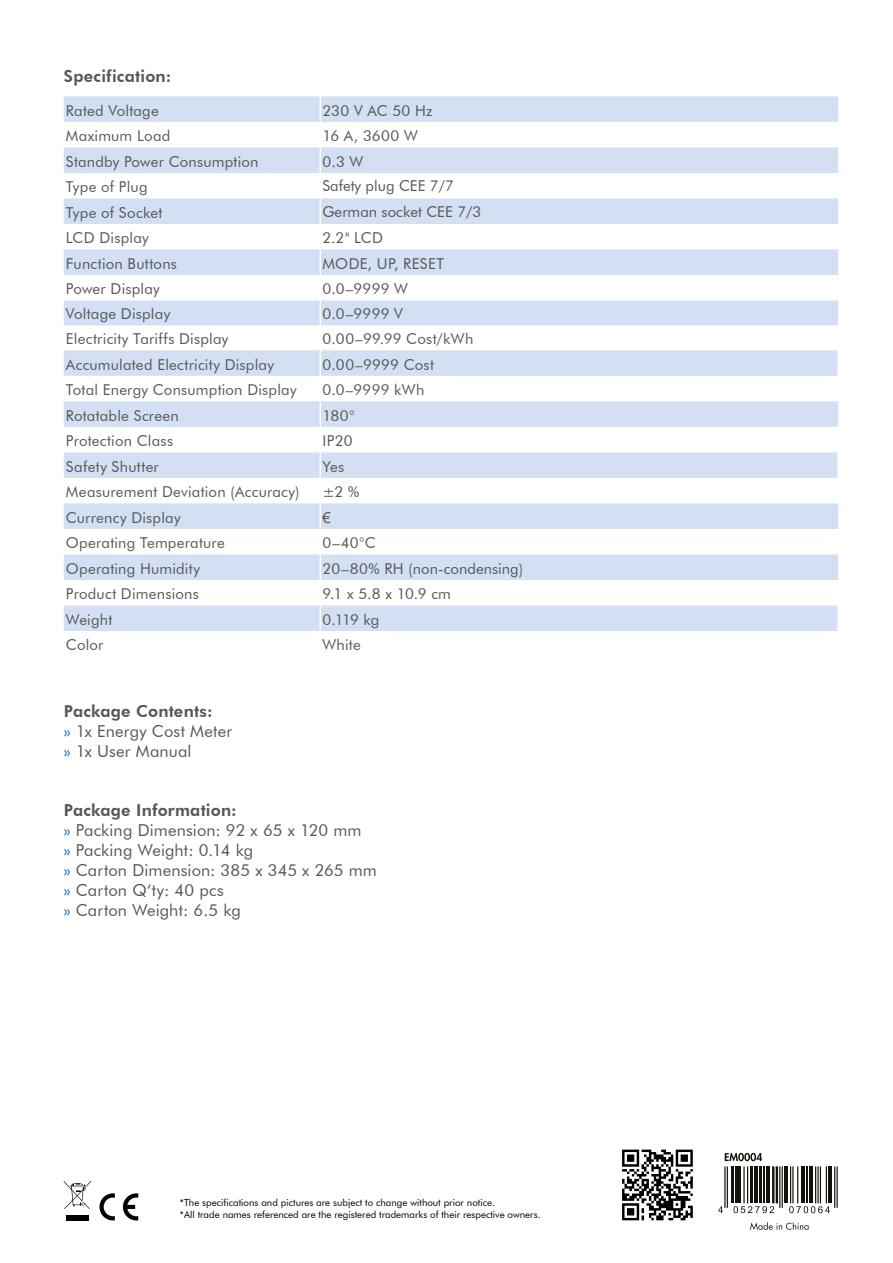
<style>
.page{position:relative;width:893px;height:1263px;background:#fff}
.page>*{position:absolute;margin:0;border:0;box-sizing:border-box;transform-origin:0 0}
.t1{font:16.5px/19.8px "Futura BT";letter-spacing:.01em;color:#575756}
.t2{font:800 16.5px "Futura BT";letter-spacing:.015em;color:#575756}
.t3{font:15px "Futura BT";letter-spacing:.015em;color:#575756}
.t4{font:15px "Arial";color:#575756}
.t5{font:9.75px/11.7px "Futura BT";color:#000}
.s1{font-weight:800}
.s2{color:#006eb8}
</style>
<div class="page">
<svg style="left:64px;top:1181px;width:27px;height:28px"></svg>
<div style="left:66px;top:1215px;width:23px;height:5px;background:#000"></div>
<svg style="left:99px;top:1193px;width:16px;height:27px"></svg>
<svg style="left:123px;top:1193px;width:15px;height:27px"></svg>
<svg style="left:64px;top:96px;width:774px;height:535px;fill:#d5e0f3"></svg>
<hr style="left:837px;top:325px;width:2px;height:25px;background:#fff">
<hr style="left:837px;top:376px;width:2px;height:25px;background:#fff">
<hr style="left:837px;top:478px;width:2px;height:25px;background:#fff">
<hr style="left:837px;top:350px;width:2px;height:26px;background:#fff">
<hr style="left:837px;top:452px;width:2px;height:26px;background:#fff">
<hr style="left:837px;top:605px;width:2px;height:26px;background:#fff">
<hr style="left:837px;top:427px;width:2px;height:25px;background:#fff">
<hr style="left:837px;top:529px;width:2px;height:25px;background:#fff">
<hr style="left:837px;top:580px;width:2px;height:25px;background:#fff">
<svg style="left:320px;top:96px;width:1px;height:535px"></svg>
<svg style="left:622px;top:1149px;width:71px;height:71px"></svg>
<svg style="left:725px;top:1153px;width:37px;height:8px"></svg>
<svg style="left:750px;top:1222px;width:58px;height:8px"></svg>
<svg style="left:718px;top:1206px;width:5px;height:7px"></svg>
<svg style="left:733px;top:1206px;width:41px;height:7px"></svg>
<svg style="left:789px;top:1206px;width:41px;height:7px"></svg>
<hr style="left:727px;top:1166px;width:1px;height:42px;background:#121309">
<hr style="left:724px;top:1166px;width:1px;height:42px;background:#121309">
<hr style="left:731px;top:1166px;width:3px;height:37px;background:#121309">
<hr style="left:735px;top:1166px;width:1px;height:37px;background:#121309">
<hr style="left:737px;top:1166px;width:4px;height:37px;background:#121309">
<hr style="left:747px;top:1166px;width:1px;height:37px;background:#121309">
<hr style="left:743px;top:1166px;width:2px;height:37px;background:#121309">
<hr style="left:751px;top:1166px;width:2px;height:37px;background:#121309">
<hr style="left:754px;top:1166px;width:4px;height:37px;background:#121309">
<hr style="left:759px;top:1166px;width:2px;height:37px;background:#121309">
<hr style="left:764px;top:1166px;width:1px;height:37px;background:#121309">
<hr style="left:766px;top:1166px;width:4px;height:37px;background:#121309">
<hr style="left:776px;top:1166px;width:2px;height:37px;background:#121309">
<hr style="left:772px;top:1166px;width:2px;height:37px;background:#121309">
<hr style="left:782px;top:1166px;width:1px;height:42px;background:#121309">
<hr style="left:779px;top:1166px;width:1px;height:42px;background:#121309">
<hr style="left:784px;top:1166px;width:4px;height:37px;background:#121309">
<hr style="left:797px;top:1166px;width:1px;height:37px;background:#121309">
<hr style="left:792px;top:1166px;width:2px;height:37px;background:#121309">
<hr style="left:790px;top:1166px;width:1px;height:37px;background:#121309">
<hr style="left:801px;top:1166px;width:3px;height:37px;background:#121309">
<hr style="left:807px;top:1166px;width:1px;height:37px;background:#121309">
<hr style="left:809px;top:1166px;width:4px;height:37px;background:#121309">
<hr style="left:826px;top:1166px;width:1px;height:37px;background:#121309">
<hr style="left:820px;top:1166px;width:1px;height:37px;background:#121309">
<hr style="left:817px;top:1166px;width:2px;height:37px;background:#121309">
<hr style="left:815px;top:1166px;width:1px;height:37px;background:#121309">
<hr style="left:828px;top:1166px;width:4px;height:37px;background:#121309">
<hr style="left:836px;top:1166px;width:2px;height:42px;background:#121309">
<hr style="left:834px;top:1166px;width:1px;height:42px;background:#121309">
<p class="t2" style="left:64px;top:66px;width:109px">Specification:</p>
<p class="t3" style="left:66px;top:101px;width:94px">Rated Voltage</p>
<p class="t3" style="left:322px;top:101px;width:112px">230 V AC 50 Hz</p>
<p class="t3" style="left:66px;top:127px;width:106px">Maximum Load</p>
<p class="t3" style="left:322px;top:127px;width:97px">16 A, 3600 W</p>
<p class="t3" style="left:66px;top:152px;width:194px">Standby Power Consumption</p>
<p class="t3" style="left:322px;top:152px;width:42px">0.3 W</p>
<p class="t3" style="left:66px;top:178px;width:83px">Type of Plug</p>
<p class="t3" style="left:322px;top:177px;width:133px">Safety plug CEE 7/7</p>
<p class="t3" style="left:66px;top:203px;width:98px">Type of Socket</p>
<p class="t3" style="left:322px;top:202px;width:160px">German socket CEE 7/3</p>
<p class="t3" style="left:66px;top:229px;width:84px">LCD Display</p>
<p class="t3" style="left:322px;top:229px;width:62px">2.2" LCD</p>
<p class="t3" style="left:66px;top:254px;width:113px">Function Buttons</p>
<p class="t3" style="left:322px;top:254px;width:123px">MODE, UP, RESET</p>
<p class="t3" style="left:66px;top:280px;width:95px">Power Display</p>
<p class="t3" style="left:322px;top:280px;width:87px">0.0–9999 W</p>
<p class="t3" style="left:66px;top:305px;width:106px">Voltage Display</p>
<p class="t3" style="left:322px;top:305px;width:82px">0.0–9999 V</p>
<p class="t3" style="left:66px;top:330px;width:164px">Electricity Tariffs Display</p>
<p class="t3" style="left:322px;top:330px;width:152px">0.00–99.99 Cost/kWh</p>
<p class="t3" style="left:66px;top:355px;width:210px">Accumulated Electricity Display</p>
<p class="t3" style="left:322px;top:355px;width:113px">0.00–9999 Cost</p>
<p class="t3" style="left:66px;top:381px;width:232px">Total Energy Consumption Display</p>
<p class="t3" style="left:322px;top:381px;width:103px">0.0–9999 kWh</p>
<p class="t3" style="left:66px;top:406px;width:114px">Rotatable Screen</p>
<p class="t3" style="left:322px;top:406px;width:33px">180°</p>
<p class="t3" style="left:66px;top:432px;width:109px">Protection Class</p>
<p class="t3" style="left:322px;top:432px;width:32px">IP20</p>
<p class="t3" style="left:66px;top:457px;width:94px">Safety Shutter</p>
<p class="t3" style="left:322px;top:457px;width:23px">Yes</p>
<p class="t3" style="left:66px;top:483px;width:235px">Measurement Deviation (Accuracy)</p>
<p class="t3" style="left:322px;top:483px;width:38px">±2 %</p>
<p class="t3" style="left:66px;top:508px;width:116px">Currency Display</p>
<p class="t4" style="left:322px;top:507px;width:10px">€</p>
<p class="t3" style="left:66px;top:534px;width:160px">Operating Temperature</p>
<p class="t3" style="left:322px;top:534px;width:55px">0–40°C</p>
<p class="t3" style="left:66px;top:559px;width:136px">Operating Humidity</p>
<p class="t3" style="left:322px;top:559px;width:202px">20–80% RH (non-condensing)</p>
<p class="t3" style="left:66px;top:585px;width:134px">Product Dimensions</p>
<p class="t3" style="left:322px;top:585px;width:130px">9.1 x 5.8 x 10.9 cm</p>
<p class="t3" style="left:66px;top:610px;width:48px">Weight</p>
<p class="t3" style="left:322px;top:610px;width:59px">0.119 kg</p>
<p class="t3" style="left:66px;top:636px;width:39px">Color</p>
<p class="t3" style="left:322px;top:636px;width:40px">White</p>
<p class="t1" style="left:64px;top:701px;width:170px"><span class="s1">Package Contents:<br></span><span class="s2">»</span> 1x Energy Cost Meter <span class="s2">»</span> 1x User Manual</p>
<p class="t1" style="left:64px;top:800px;width:314px"><span class="s1">Package Information:<br></span><span class="s2">»</span> Packing Dimension: 92 x 65 x 120 mm<br><span class="s2">»</span> Packing Weight: 0.14 kg<br><span class="s2">»</span> Carton Dimension: 385 x 345 x 265 mm <span class="s2">»</span> Carton Q‘ty: 40 pcs<br><span class="s2">»</span> Carton Weight: 6.5 kg</p>
<p class="t5" style="left:180px;top:1196px;width:362px">*The specifications and pictures are subject to change without prior notice.<br>*All trade names referenced are the registered trademarks of their respective owners.</p>
</div>
